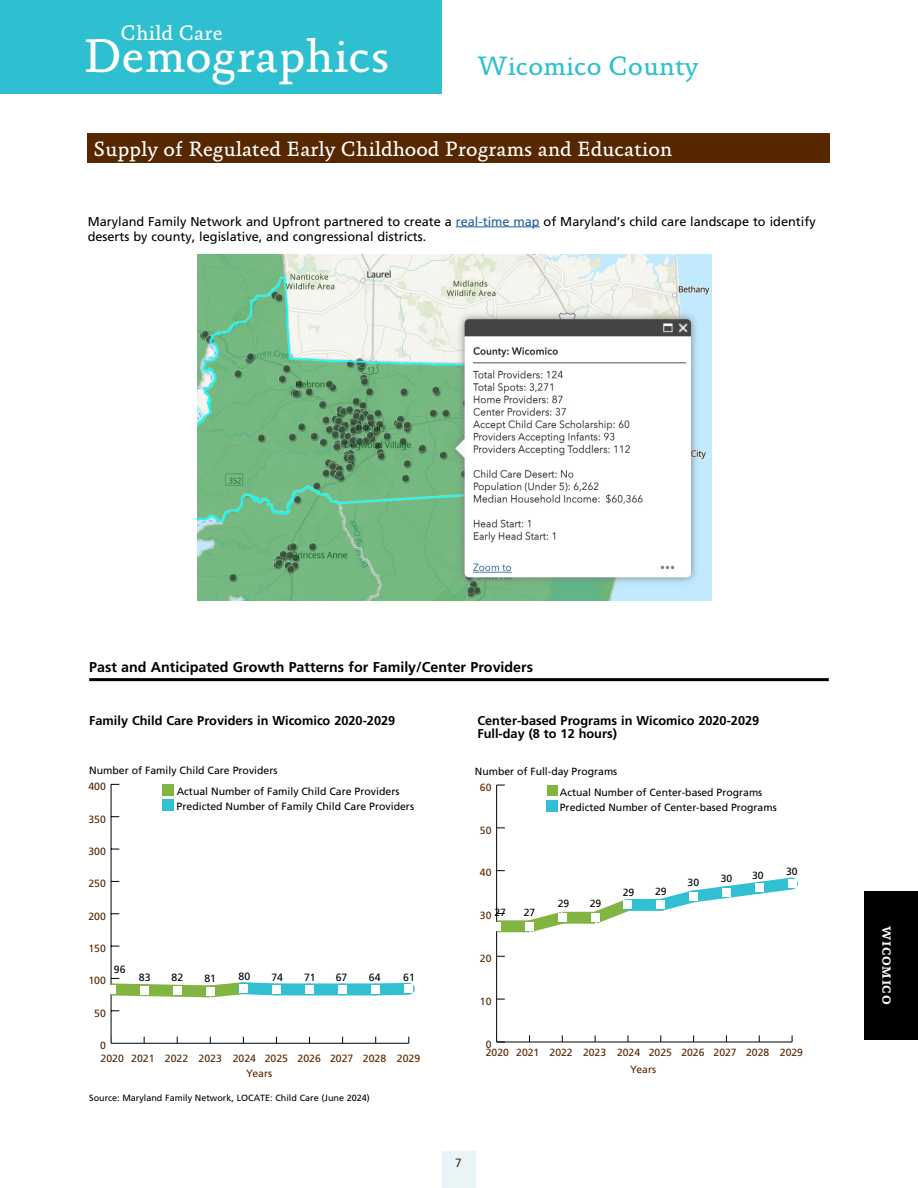
<style>
.page{position:relative;width:918px;height:1188px;background:#fff}
.page>*{position:absolute;margin:0;border:0;box-sizing:border-box;transform-origin:0 0}
.t1{font:47.85px "Absara";letter-spacing:.005em;color:#fff}
.t2{font:27px "Absara";color:#2ec0d0}
.t3{font:21.3px "Absara";color:#fff}
.t4{font:21px "Absara";color:#fff}
.t5{font:700 14.25px "Frutiger";color:#000}
.t6{font:12.75px/15px "Frutiger";color:#000}
.t7{font:700 12.75px/13.5px "Frutiger";color:#000}
.t8{font:700 12px "Absara";letter-spacing:.05em;color:#fff}
.t9{font:12px "Frutiger";color:#572700}
.t10{font:10.5px "Frutiger";color:#000}
.t11{font:10.5px "Frutiger";color:#572700}
.t12{font:10.35px "Frutiger";color:#000}
.t13{font:10.35px "Frutiger";color:#572700}
.t14{font:9px "Frutiger";color:#000}
.s1{color:#215e9e}
</style>
<div class="page">
<hr style="left:89px;top:678px;width:740px;height:3px;background:#000">
<hr style="left:111px;top:1043px;width:298px;height:1px;background:#000">
<hr style="left:111px;top:784px;width:1px;height:259px;background:#000">
<svg style="left:110px;top:975px;width:179px;height:36px"></svg>
<div style="left:277px;top:983px;width:33px;height:12px;background:#31c0d1"></div>
<div style="left:310px;top:983px;width:33px;height:12px;background:#31c0d1"></div>
<div style="left:343px;top:983px;width:33px;height:12px;background:#31c0d1"></div>
<svg style="left:364px;top:982px;width:51px;height:14px"></svg>
<div style="left:107px;top:985px;width:8px;height:9px;background:#fff"></div>
<div style="left:140px;top:986px;width:8px;height:8px;background:#fff"></div>
<div style="left:173px;top:987px;width:8px;height:8px;background:#fff"></div>
<div style="left:206px;top:987px;width:9px;height:9px;background:#fff"></div>
<div style="left:239px;top:984px;width:9px;height:8px;background:#fff"></div>
<div style="left:272px;top:985px;width:9px;height:9px;background:#fff"></div>
<div style="left:305px;top:985px;width:9px;height:9px;background:#fff"></div>
<div style="left:338px;top:985px;width:9px;height:9px;background:#fff"></div>
<div style="left:372px;top:985px;width:8px;height:9px;background:#fff"></div>
<div style="left:405px;top:985px;width:8px;height:8px;background:#fff"></div>
<div style="left:162px;top:799px;width:11px;height:11px;background:#31c0d1"></div>
<div style="left:162px;top:784px;width:11px;height:11px;background:#82b441"></div>
<hr style="left:497px;top:1042px;width:295px;height:1px;background:#000">
<hr style="left:496px;top:785px;width:1px;height:257px;background:#000">
<div style="left:497px;top:920px;width:33px;height:12px;background:#82b441"></div>
<svg style="left:515px;top:877px;width:283px;height:56px"></svg>
<div style="left:493px;top:922px;width:8px;height:8px;background:#fff"></div>
<div style="left:525px;top:922px;width:9px;height:8px;background:#fff"></div>
<div style="left:558px;top:914px;width:9px;height:8px;background:#fff"></div>
<div style="left:591px;top:914px;width:8px;height:8px;background:#fff"></div>
<div style="left:624px;top:901px;width:8px;height:8px;background:#fff"></div>
<div style="left:657px;top:901px;width:8px;height:8px;background:#fff"></div>
<div style="left:689px;top:892px;width:9px;height:9px;background:#fff"></div>
<div style="left:722px;top:888px;width:9px;height:8px;background:#fff"></div>
<div style="left:755px;top:884px;width:8px;height:8px;background:#fff"></div>
<div style="left:788px;top:879px;width:8px;height:9px;background:#fff"></div>
<div style="left:547px;top:800px;width:11px;height:11px;background:#31c0d1"></div>
<div style="left:547px;top:785px;width:11px;height:11px;background:#82b441"></div>
<div style="left:864px;top:891px;width:54px;height:149px;background:#000"></div>
<div style="left:442px;top:1151px;width:34px;height:37px;background:#e7f5f6"></div>
<div style="left:0;top:0;width:441px;height:93px;background:#2ec0d0"></div>
<div style="left:87px;top:133px;width:742px;height:30px;background:#572700"></div>
<hr style="left:456px;top:227px;width:84px;height:1px;background:#215e9e">
<img style="left:198px;top:254px;width:514px;height:346px">
<h3 class="t3" style="left:121px;top:20px;width:104px">Child Care</h3>
<h1 class="t1" style="left:83px;top:28px;width:308px">Demographics</h1>
<h2 class="t2" style="left:477px;top:50px;width:222px">Wicomico County</h2>
<h3 class="t4" style="left:93px;top:137px;width:580px">Supply of Regulated Early Childhood Programs and Education</h3>
<p class="t6" style="left:88px;top:214px;width:730px">Maryland Family Network and Upfront partnered to create a <span class="s1">real-time map</span> of Maryland’s child care landscape to identify deserts by county, legislative, and congressional districts.</p>
<p class="t5" style="left:89px;top:659px;width:445px">Past and Anticipated Growth Patterns for Family/Center Providers</p>
<p class="t7" style="left:89px;top:713px;width:308px">Family Child Care Providers in Wicomico 2020-2029</p>
<p class="t7" style="left:477px;top:713px;width:283px">Center-based Programs in Wicomico 2020-2029<br>Full-day (8 to 12 hours)</p>
<p class="t10" style="left:89px;top:765px;width:190px">Number of Family Child Care Providers</p>
<p class="t11" style="left:88px;top:780px;width:19px">400</p>
<p class="t11" style="left:88px;top:813px;width:19px">350</p>
<p class="t11" style="left:88px;top:845px;width:19px">300</p>
<p class="t11" style="left:88px;top:877px;width:19px">250</p>
<p class="t11" style="left:88px;top:910px;width:19px">200</p>
<p class="t11" style="left:88px;top:942px;width:19px">150</p>
<p class="t11" style="left:88px;top:974px;width:19px">100</p>
<p class="t10" style="left:114px;top:963px;width:13px">96</p>
<p class="t11" style="left:94px;top:1007px;width:13px">50</p>
<p class="t11" style="left:100px;top:1039px;width:7px">0</p>
<p class="t10" style="left:177px;top:785px;width:224px">Actual Number of Family Child Care Providers</p>
<p class="t10" style="left:177px;top:800px;width:239px">Predicted Number of Family Child Care Providers</p>
<p class="t10" style="left:139px;top:971px;width:13px">83</p>
<p class="t10" style="left:204px;top:972px;width:13px">81</p>
<p class="t10" style="left:239px;top:970px;width:13px">80</p>
<p class="t10" style="left:271px;top:971px;width:13px">74</p>
<p class="t10" style="left:304px;top:971px;width:13px">71</p>
<p class="t10" style="left:172px;top:971px;width:13px">82</p>
<p class="t10" style="left:336px;top:971px;width:13px">67</p>
<p class="t10" style="left:369px;top:971px;width:13px">64</p>
<p class="t10" style="left:403px;top:971px;width:13px">61</p>
<p class="t11" style="left:101px;top:1052px;width:321px">2020 2021 2022 2023 2024 2025 2026 2027 2028 2029</p>
<p class="t11" style="left:246px;top:1068px;width:28px">Years</p>
<p class="t14" style="left:89px;top:1093px;width:282px">Source: Maryland Family Network, LOCATE: Child Care (June 2024)</p>
<p class="t12" style="left:475px;top:766px;width:144px">Number of Full-day Programs</p>
<p class="t13" style="left:480px;top:781px;width:13px">60</p>
<p class="t13" style="left:480px;top:824px;width:13px">50</p>
<p class="t13" style="left:480px;top:867px;width:13px">40</p>
<p class="t12" style="left:494px;top:906px;width:13px">27</p>
<p class="t12" style="left:524px;top:906px;width:13px">27</p>
<p class="t13" style="left:480px;top:910px;width:13px">30</p>
<p class="t13" style="left:480px;top:952px;width:13px">20</p>
<p class="t13" style="left:480px;top:995px;width:13px">10</p>
<p class="t12" style="left:560px;top:786px;width:204px">Actual Number of Center-based Programs</p>
<p class="t12" style="left:560px;top:801px;width:218px">Predicted Number of Center-based Programs</p>
<p class="t12" style="left:558px;top:898px;width:13px">29</p>
<p class="t12" style="left:590px;top:898px;width:13px">29</p>
<p class="t12" style="left:623px;top:887px;width:13px">29</p>
<p class="t12" style="left:655px;top:885px;width:13px">29</p>
<p class="t12" style="left:688px;top:877px;width:13px">30</p>
<p class="t12" style="left:721px;top:873px;width:13px">30</p>
<p class="t12" style="left:752px;top:869px;width:13px">30</p>
<p class="t12" style="left:786px;top:865px;width:13px">30</p>
<p class="t13" style="left:486px;top:1038px;width:7px">0</p>
<p class="t13" style="left:486px;top:1047px;width:319px">2020 2021 2022 2023 2024 2025 2026 2027 2028 2029</p>
<p class="t13" style="left:630px;top:1063px;width:27px">Years</p>
<p class="t9" style="left:455px;top:1155px;width:8px">7</p>
<p class="t8" style="left:893px;top:926px;width:80px;rotate:90deg">WICOMICO</p>
</div>
